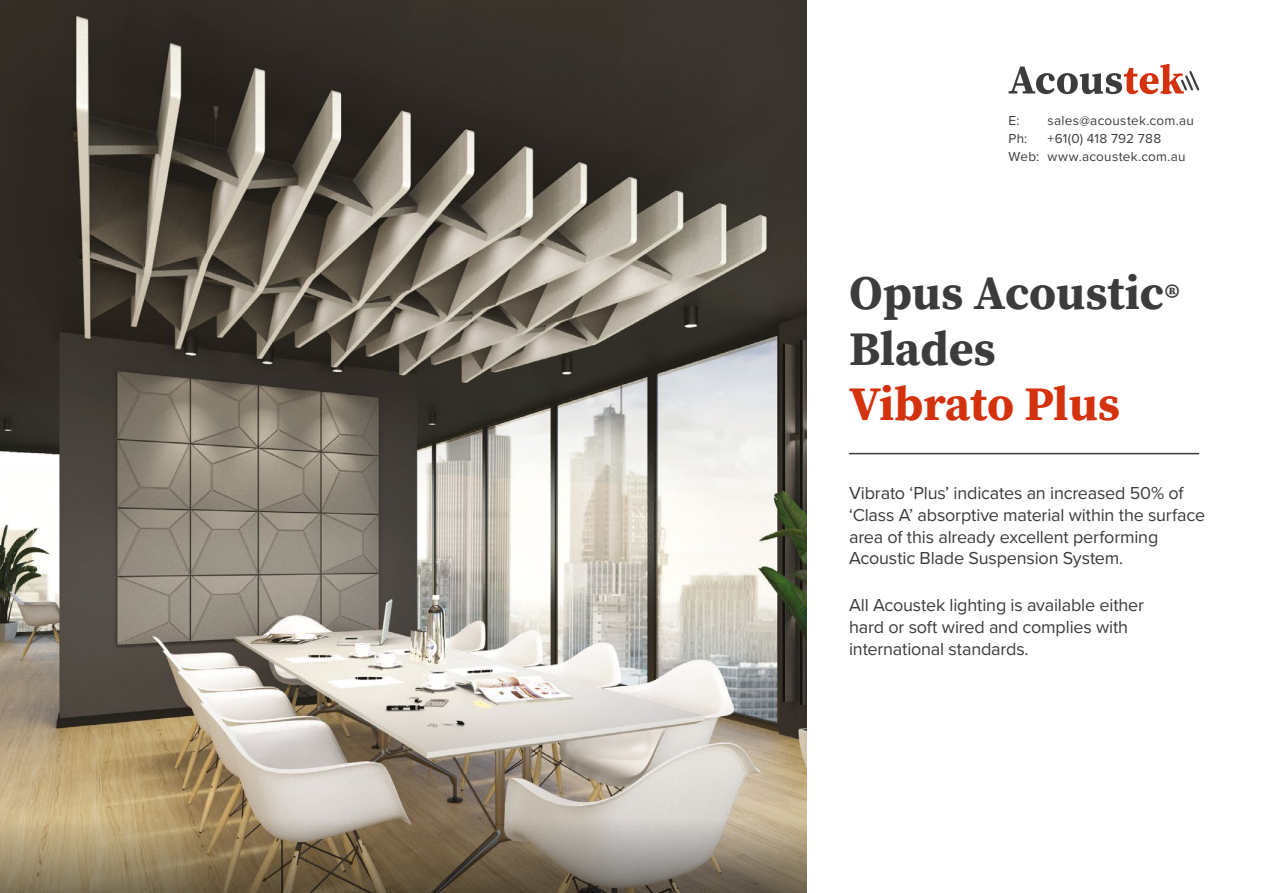
<style>
.page{position:relative;width:1263px;height:893px;background:#fff}
.page>*{position:absolute;margin:0;border:0;box-sizing:border-box;transform-origin:0 0}
.t1{font:700 48px/55.5px "Source Serif Pro";color:#3c3c3b}
.t2{font:700 48px "Source Serif Pro";letter-spacing:-.005em;color:#d4310f}
.t3{font:18px/21.6px "Proxima Nova";letter-spacing:-.01em;color:#3c3c3b}
.t4{font:13.5px/18px "Proxima Nova";letter-spacing:.02em;color:#3c3c3b}
.s1{font-size:33px}
</style>
<div class="page">
<hr style="left:849px;top:453px;width:350px;height:1px;background:#3c3c3b">
<img style="left:0;top:0;width:806px;height:759px">
<svg style="left:1008px;top:64px;width:191px;height:30px"></svg>
<svg style="left:0;top:759px;width:806px;height:134px;background:#a1927a"></svg>
<p class="t4" style="left:1008px;top:111px;width:13px">E:</p>
<p class="t4" style="left:1047px;top:111px;width:148px">sales@acoustek.com.au</p>
<p class="t4" style="left:1008px;top:129px;width:20px">Ph:</p>
<p class="t4" style="left:1008px;top:129px;width:179px;text-indent:39px">+61(0) 418 792 788<br>Web: www.acoustek.com.au</p>
<h1 class="t1" style="left:849px;top:265px;width:332px">Opus Acoustic<span class="s1">®<br></span>Blades</h1>
<h1 class="t2" style="left:849px;top:371px;width:272px">Vibrato Plus</h1>
<p class="t3" style="left:849px;top:482px;width:358px">Vibrato ‘Plus’ indicates an increased 50% of ‘Class A’ absorptive material within the surface area of this already excellent performing Acoustic Blade Suspension System.</p>
<p class="t3" style="left:849px;top:594px;width:297px">All Acoustek lighting is available either hard or soft wired and complies with international standards.</p>
</div>
